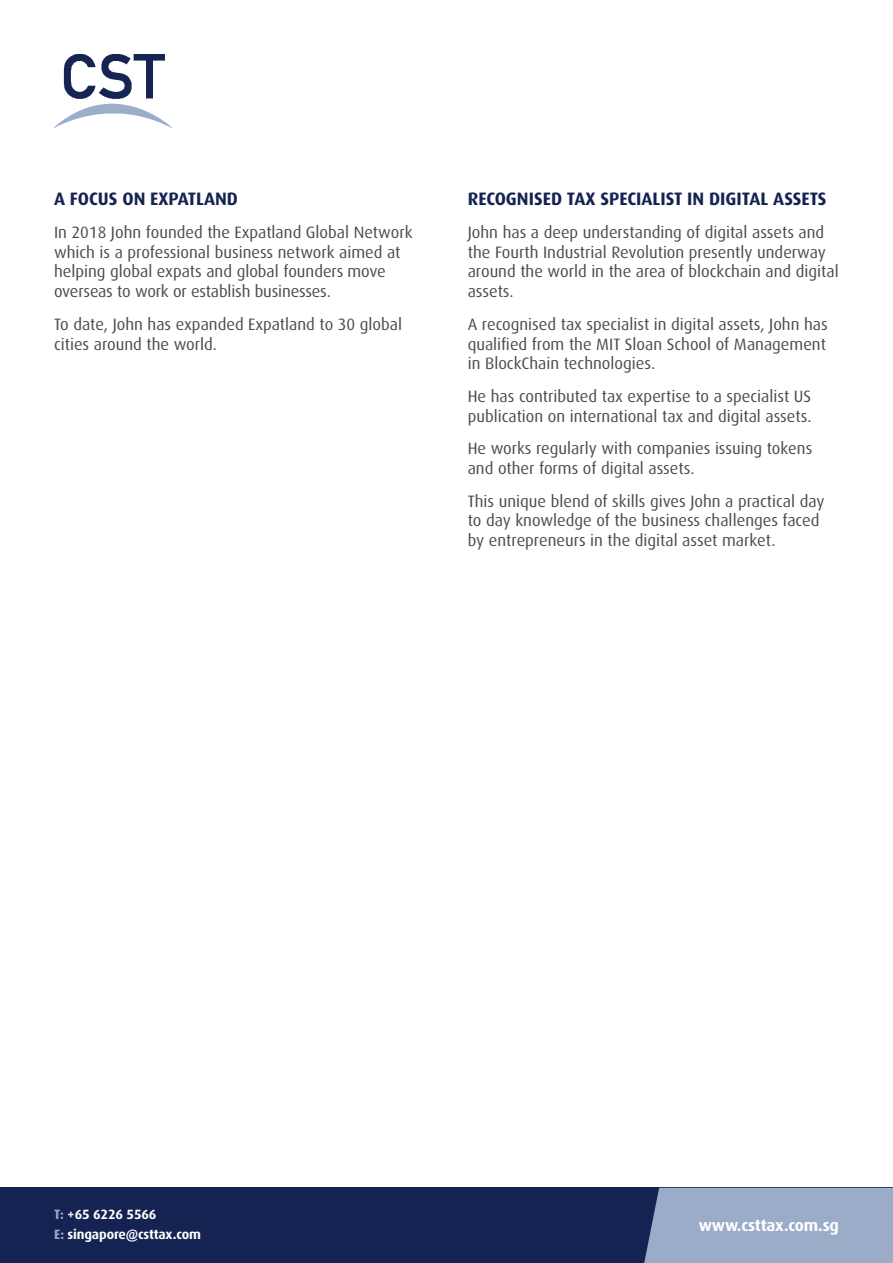
<style>
.page{position:relative;width:893px;height:1263px;background:#fff}
.page>*{position:absolute;margin:0;border:0;box-sizing:border-box;transform-origin:0 0}
.heading{font:700 18px "Dax Pro";color:#142352}
.heading-2{font:16.5px/19.8px "Dax Pro";color:#4b4c4d}
.t1{font:700 16.5px "Dax Pro";letter-spacing:-.01em;color:#fff}
.t2{font:700 13.5px "Dax Pro";letter-spacing:-.01em;color:#fff}
.s1{color:#9aacc7}
</style>
<div class="page">
<div style="left:0;top:1188px;width:893px;height:75px;background:#142352"></div>
<div style="left:644px;top:1188px;width:249px;height:75px;background:#9aacc7"></div>
<img style="left:54px;top:54px;width:117px;height:74px">
<p class="heading" style="left:54px;top:187px;width:186px">A FOCUS ON EXPATLAND</p>
<p class="heading-2" style="left:54px;top:222px;width:360px">In 2018 John founded the Expatland Global Network which is a professional business network aimed at helping global expats and global founders move overseas to work or establish businesses.</p>
<p class="heading-2" style="left:54px;top:314px;width:350px">To date, John has expanded Expatland to 30 global cities around the world.</p>
<p class="heading" style="left:468px;top:187px;width:360px">RECOGNISED TAX SPECIALIST IN DIGITAL ASSETS</p>
<p class="heading-2" style="left:468px;top:222px;width:372px">John has a deep understanding of digital assets and the Fourth Industrial Revolution presently underway around the world in the area of blockchain and digital assets.</p>
<p class="heading-2" style="left:468px;top:314px;width:362px;text-align:justify">A recognised tax specialist in digital assets, John has qualified from the MIT Sloan School of Management in BlockChain technologies.</p>
<p class="heading-2" style="left:468px;top:386px;width:345px">He has contributed tax expertise to a specialist US publication on international tax and digital assets.</p>
<p class="heading-2" style="left:468px;top:438px;width:346px">He works regularly with companies issuing tokens and other forms of digital assets.</p>
<p class="heading-2" style="left:468px;top:490px;width:358px">This unique blend of skills gives John a practical day to day knowledge of the business challenges faced by entrepreneurs in the digital asset market.</p>
<p class="t2" style="left:54px;top:1206px;width:104px"><span class="s1">T:</span> +65 6226 5566</p>
<p class="t2" style="left:54px;top:1225px;width:149px"><span class="s1">E:</span> singapore@csttax.com</p>
<p class="t1" style="left:699px;top:1214px;width:142px">www.csttax.com.sg</p>
</div>
